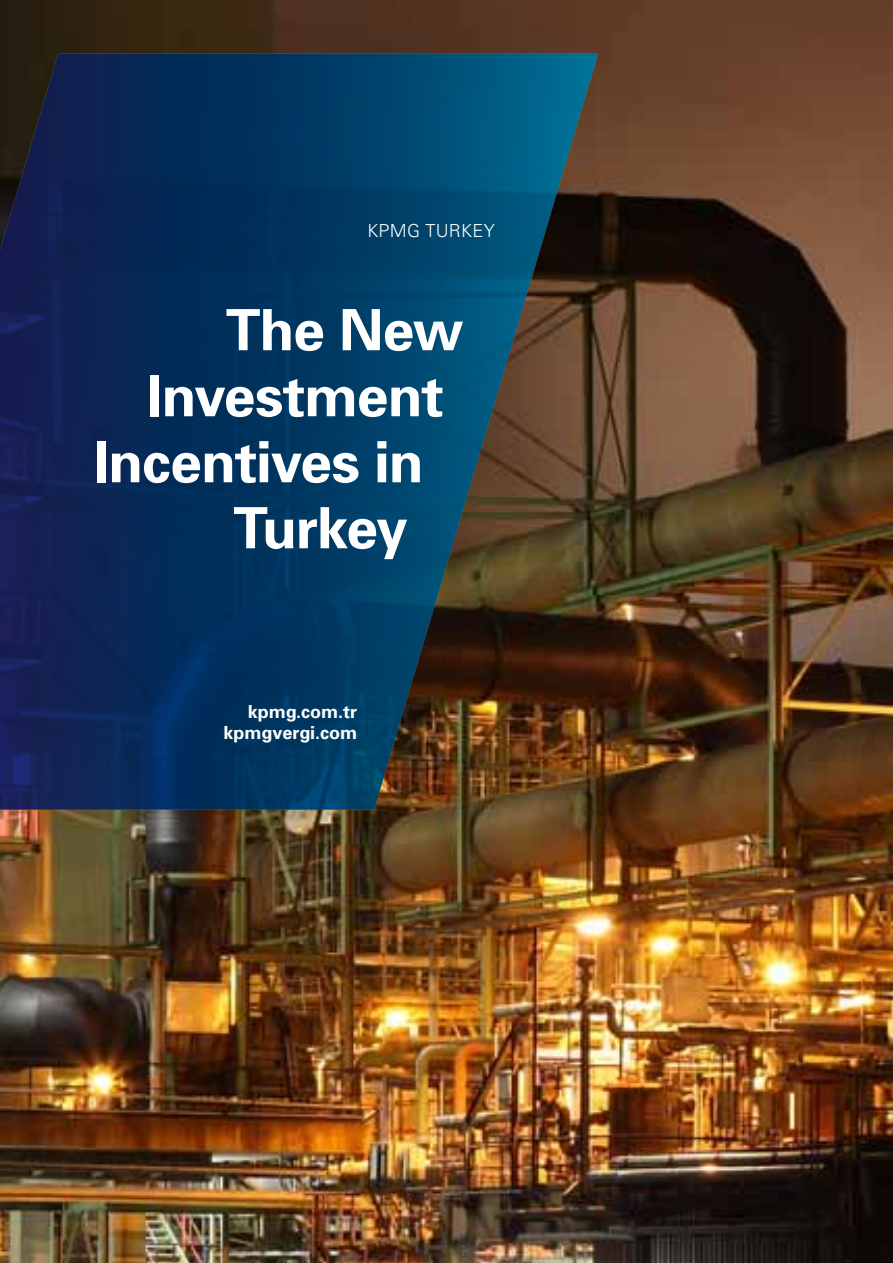
<style>
.page{position:relative;width:893px;height:1263px;background:#fff}
.page>*{position:absolute;margin:0;border:0;box-sizing:border-box;transform-origin:0 0}
.t1{font:57px "Univers Bold Tr";letter-spacing:-.02em;color:#fff}
.t2{font:18px/21px "Univers Bold Tr";color:#fff;text-align:right}
.t3{font:18px "Univers Light Tr";letter-spacing:.015em;color:#fff}
</style>
<div class="page">
<img style="left:0;top:0;width:893px;height:1263px">
<svg style="left:0;top:54px;width:598px;height:756px;background:#133553"></svg>
<p class="t3" style="left:367px;top:220px;width:129px">KPMG TURKEY</p>
<p class="t1" style="left:226px;top:293px;width:239px">The New</p>
<p class="t1" style="left:147px;top:359px;width:299px">Investment</p>
<p class="t1" style="left:93px;top:425px;width:332px">Incentives in</p>
<p class="t1" style="left:233px;top:491px;width:176px">Turkey</p>
<p class="t2" style="left:223px;top:700px;width:135px">kpmg.com.tr kpmgvergi.com</p>
</div>
